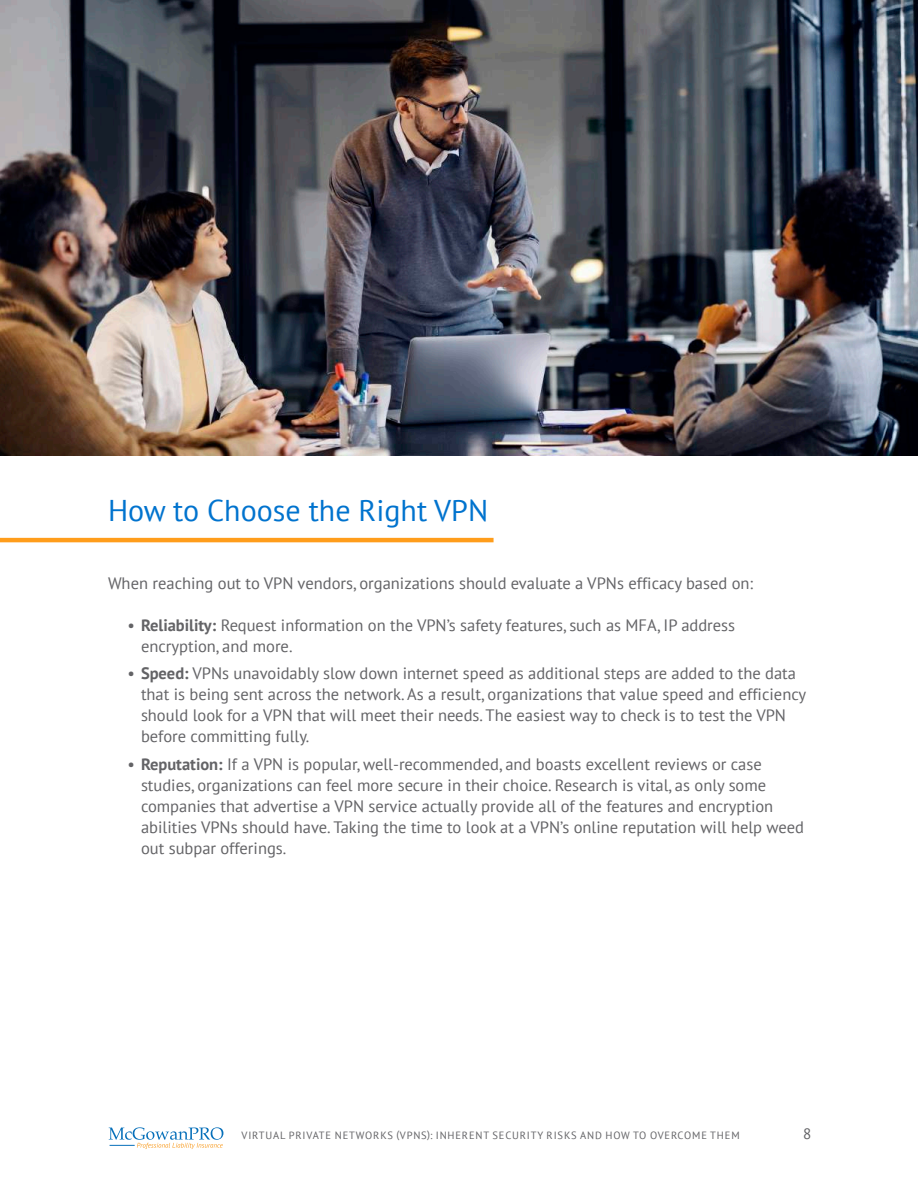
<style>
.page{position:relative;width:918px;height:1188px;background:#fff}
.page>*{position:absolute;margin:0;border:0;box-sizing:border-box;transform-origin:0 0}
.t1{font:30px "PT Sans";color:#0073ce}
.t2{font:16.5px/21px "PT Sans";color:#636366}
.t3{font:15px "PT Sans";color:#636366}
.t4{font:10.5px "PT Sans";letter-spacing:.08em;color:#636366}
.s1{font-weight:700}
</style>
<div class="page">
<svg style="left:109px;top:1127px;width:114px;height:22px"></svg>
<hr style="left:0;top:538px;width:494px;height:4px;background:#ff9d1b">
<img style="left:0;top:0;width:918px;height:456px">
<h1 class="t1" style="left:108px;top:491px;width:382px">How to Choose the Right VPN</h1>
<p class="t2" style="left:108px;top:573px;width:647px">When reaching out to VPN vendors, organizations should evaluate a VPNs efficacy based on:</p>
<p class="t2" style="left:141px;top:614px;width:596px;text-indent:-14px">• <span class="s1">Reliability:</span> Request information on the VPN’s safety features, such as MFA, IP address encryption, and more.</p>
<p class="t2" style="left:141px;top:663px;width:667px;text-indent:-14px">• <span class="s1">Speed:</span> VPNs unavoidably slow down internet speed as additional steps are added to the data that is being sent across the network. As a result, organizations that value speed and efficiency should look for a VPN that will meet their needs. The easiest way to check is to test the VPN before committing fully.</p>
<p class="t2" style="left:141px;top:754px;width:665px;text-indent:-14px">• <span class="s1">Reputation:</span> If a VPN is popular, well-recommended, and boasts excellent reviews or case studies, organizations can feel more secure in their choice. Research is vital, as only some companies that advertise a VPN service actually provide all of the features and encryption abilities VPNs should have. Taking the time to look at a VPN’s online reputation will help weed out subpar offerings.</p>
<p class="t4" style="left:242px;top:1129px;width:500px">VIRTUAL PRIVATE NETWORKS (VPNS): INHERENT SECURITY RISKS AND HOW TO OVERCOME THEM</p>
<p class="t3" style="left:803px;top:1124px;width:10px">8</p>
</div>
